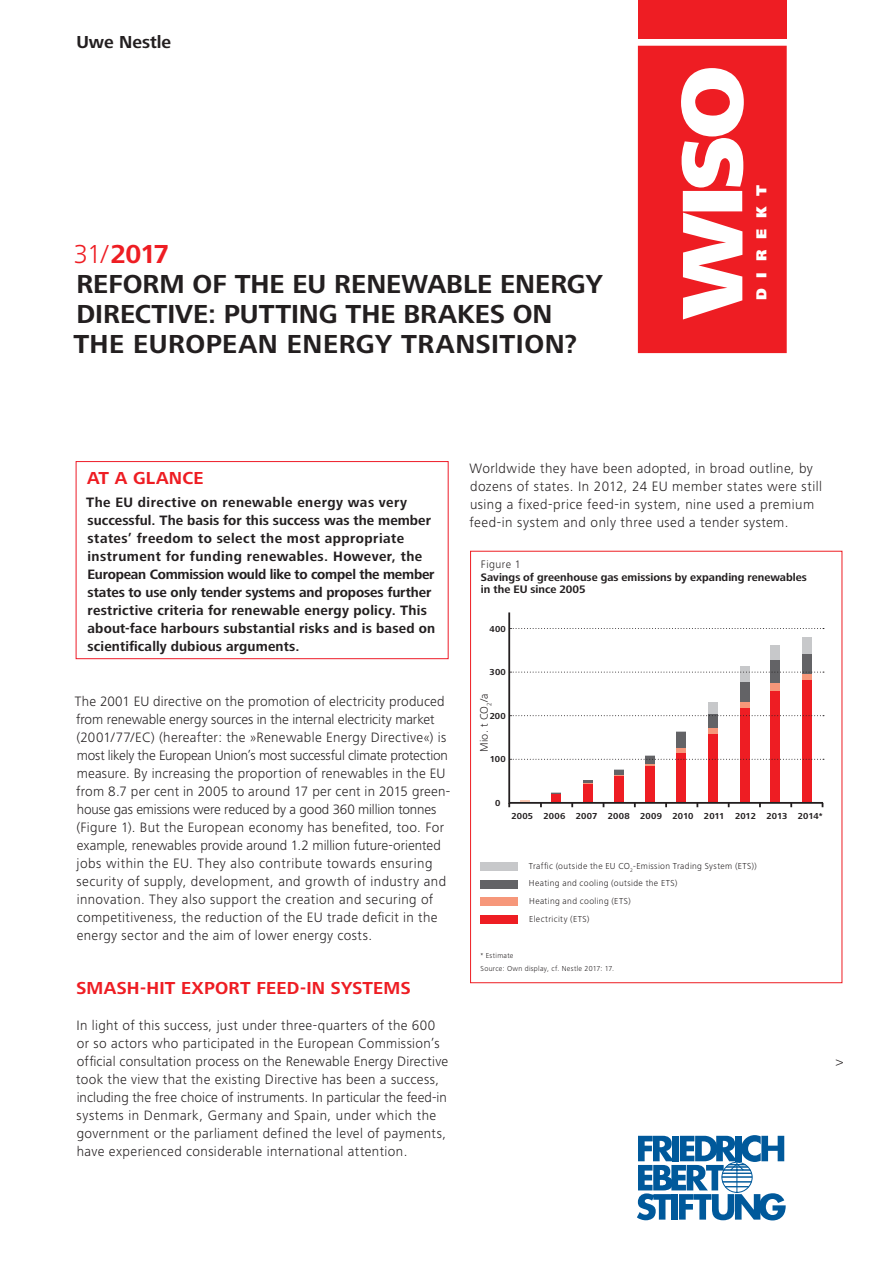
<style>
.page{position:relative;width:893px;height:1263px;background:#fff}
.page>*{position:absolute;margin:0;border:0;box-sizing:border-box;transform-origin:0 0}
.t1{font:700 27px/30px "Frutiger Next LT";color:#231f20}
.t2{font:700 18px "Frutiger Next LT";letter-spacing:.015em;color:#ee1d23}
.t3{font:700 18px "Frutiger Next LT";color:#231f20}
.t4{font:900 15px "Frutiger Next LT";letter-spacing:.72em;color:#fff}
.t5{font:300 14.1px/18px "Frutiger Next LT";letter-spacing:.02em;color:#231f20}
.t6{font:700 14.1px/18px "Frutiger Next LT";letter-spacing:.015em;color:#231f20}
.t7{font:700 11.25px/12.8px "Frutiger Next LT";color:#231f20}
.t8{font:300 11.25px "Frutiger Next LT";letter-spacing:.04em;color:#231f20}
.t9{font:300 9px/17.7px "Frutiger Next LT";letter-spacing:.04em;color:#231f20}
.t10{font:700 9px "Frutiger Next LT";letter-spacing:.01em;color:#231f20}
.t11{font:300 7.5px/13.5px "Frutiger Next LT";letter-spacing:.04em;color:#231f20}
.s1{font-weight:300;color:#ee1d23}
.s2{color:#ee1d23}
</style>
<div class="page">
<div style="left:76px;top:461px;width:373px;height:198px;border:1px solid #ee1c28"></div>
<svg style="left:637px;top:1135px;width:149px;height:85px"></svg>
<div style="left:638px;top:0;width:149px;height:39px;background:#ee1d23"></div>
<svg style="left:638px;top:46px;width:149px;height:307px;fill:#ee1d23"></svg>
<div style="left:551px;top:793px;width:10px;height:8px;background:#636366"></div>
<div style="left:551px;top:794px;width:10px;height:8px;background:#ee1d23"></div>
<svg style="left:583px;top:780px;width:9px;height:4px"></svg>
<div style="left:583px;top:784px;width:9px;height:7px;background:#ee1d23"></div>
<div style="left:583px;top:785px;width:9px;height:18px;background:#ee1d23"></div>
<div style="left:615px;top:769px;width:9px;height:8px;background:#c7c8ca"></div>
<div style="left:615px;top:770px;width:9px;height:7px;background:#636366"></div>
<div style="left:615px;top:775px;width:9px;height:8px;background:#f6977a"></div>
<div style="left:615px;top:776px;width:9px;height:27px;background:#ee1d23"></div>
<div style="left:646px;top:755px;width:9px;height:8px;background:#c7c8ca"></div>
<div style="left:646px;top:756px;width:9px;height:10px;background:#636366"></div>
<div style="left:646px;top:764px;width:9px;height:8px;background:#f6977a"></div>
<div style="left:646px;top:766px;width:9px;height:37px;background:#ee1d23"></div>
<div style="left:677px;top:731px;width:9px;height:8px;background:#c7c8ca"></div>
<div style="left:677px;top:732px;width:9px;height:17px;background:#636366"></div>
<div style="left:677px;top:748px;width:9px;height:7px;background:#f6977a"></div>
<div style="left:677px;top:753px;width:9px;height:50px;background:#ee1d23"></div>
<div style="left:708px;top:703px;width:10px;height:18px;background:#c7c8ca"></div>
<div style="left:708px;top:714px;width:10px;height:18px;background:#636366"></div>
<div style="left:708px;top:729px;width:10px;height:9px;background:#f6977a"></div>
<div style="left:708px;top:734px;width:10px;height:69px;background:#ee1d23"></div>
<div style="left:740px;top:666px;width:9px;height:19px;background:#c7c8ca"></div>
<div style="left:740px;top:682px;width:9px;height:23px;background:#636366"></div>
<div style="left:740px;top:702px;width:9px;height:9px;background:#f6977a"></div>
<div style="left:740px;top:708px;width:9px;height:95px;background:#ee1d23"></div>
<div style="left:770px;top:645px;width:9px;height:19px;background:#c7c8ca"></div>
<div style="left:770px;top:661px;width:9px;height:23px;background:#636366"></div>
<div style="left:770px;top:684px;width:9px;height:9px;background:#f6977a"></div>
<div style="left:770px;top:691px;width:9px;height:112px;background:#ee1d23"></div>
<div style="left:802px;top:638px;width:9px;height:18px;background:#c7c8ca"></div>
<div style="left:802px;top:654px;width:9px;height:23px;background:#636366"></div>
<div style="left:802px;top:674px;width:9px;height:14px;background:#f6977a"></div>
<div style="left:802px;top:680px;width:9px;height:123px;background:#ee1d23"></div>
<svg style="left:510px;top:628px;width:314px;height:1px"></svg>
<hr style="left:508px;top:612px;width:2px;height:192px;background:#231f20">
<hr style="left:509px;top:802px;width:314px;height:2px;background:#231f20">
<svg style="left:510px;top:672px;width:314px;height:1px"></svg>
<svg style="left:510px;top:715px;width:314px;height:1px"></svg>
<svg style="left:510px;top:759px;width:314px;height:1px"></svg>
<div style="left:480px;top:862px;width:37px;height:9px;background:#c7c8ca"></div>
<div style="left:480px;top:880px;width:37px;height:9px;background:#636366"></div>
<div style="left:480px;top:898px;width:38px;height:8px;background:#f6977a"></div>
<div style="left:480px;top:916px;width:38px;height:8px;background:#ee1d23"></div>
<p class="t3" style="left:76px;top:32px;width:96px">Uwe Nestle</p>
<h1 class="t1" style="left:73px;top:239px;width:531px"><span class="s1">31/</span> <span class="s2">2017<br></span>REFORM OF THE EU RENEWABLE ENERGY<br>DIRECTIVE: PUTTING THE BRAKES ON<br>THE EUROPEAN ENERGY TRANSITION?</h1>
<p class="t4" style="left:753px;top:300px;width:117px;rotate:-90deg">DIREKT</p>
<p class="t2" style="left:87px;top:468px;width:118px">AT A GLANCE</p>
<p class="t6" style="left:86px;top:493px;width:351px">The EU directive on renewable energy was very successful. The basis for this success was the member states’ freedom to select the most appropriate instrument for funding renewables. However, the European Commission would like to compel the member states to use only tender systems and proposes further restrictive criteria for renewable energy policy. This about-face harbours substantial risks and is based on scientifically dubious arguments.</p>
<p class="t5" style="left:75px;top:692px;width:377px">The 2001 EU directive on the promotion of electricity produced from renewable energy sources in the internal electricity market (2001/77/EC) (hereafter: the »Renewable Energy Directive«) is most likely the European Union’s most successful climate protection measure. By increasing the proportion of renewables in the EU from 8.7 per cent in 2005 to around 17 per cent in 2015 green&shy;house gas emissions were reduced by a good 360 million tonnes (Figure 1). But the European economy has benefited, too. For example, renewables provide around 1.2 million future-oriented jobs within the EU. They also contribute towards ensuring security of supply, development, and growth of industry and innovation. They also support the creation and securing of competitiveness, the reduction of the EU trade deficit in the energy sector and the aim of lower energy costs.</p>
<p class="t2" style="left:77px;top:978px;width:335px">SMASH-HIT EXPORT FEED-IN SYSTEMS</p>
<p class="t5" style="left:76px;top:1016px;width:374px">In light of this success, just under three-quarters of the 600 or so actors who participated in the European Commission’s official consultation process on the Renewable Energy Directive took the view that the existing Directive has been a success, including the free choice of instruments. In particular the feed-in systems in Denmark, Germany and Spain, under which the government or the parliament defined the level of payments, have experienced considerable international attention.</p>
<p class="t5" style="left:469px;top:460px;width:354px">Worldwide they have been adopted, in broad outline, by dozens of states. In 2012, 24 EU member states were still using a fixed-price feed-in system, nine used a premium feed-in system and only three used a tender system.</p>
<p class="t8" style="left:481px;top:558px;width:41px">Figure 1</p>
<p class="t7" style="left:481px;top:571px;width:327px">Savings of greenhouse gas emissions by expanding renewables in the EU since 2005</p>
<p class="t10" style="left:490px;top:624px;width:18px">400</p>
<p class="t10" style="left:490px;top:667px;width:18px">300</p>
<p class="t10" style="left:490px;top:711px;width:18px">200</p>
<p class="t10" style="left:490px;top:754px;width:17px">100</p>
<p class="t10" style="left:495px;top:797px;width:7px">0</p>
<p class="t8" style="left:478px;top:752px;width:60px;rotate:-90deg">Mio. t CO<sub>2</sub>/a</p>
<p class="t10" style="left:511px;top:811px;width:313px">2005 2006 2007 2008 2009 2010 2011 2012 2013 2014*</p>
<p class="t9" style="left:529px;top:857px;width:229px">Traffic (outside the EU CO<sub>2</sub>-Emission Trading System (ETS))<br>Heating and cooling (outside the ETS)<br>Heating and cooling (ETS)<br>Electricity (ETS)</p>
<p class="t11" style="left:480px;top:948px;width:135px">* Estimate<br>Source: Own display, cf. Nestle 2017: 17.</p>
<p class="t5" style="left:836px;top:1052px;width:9px">&gt;</p>
</div>
